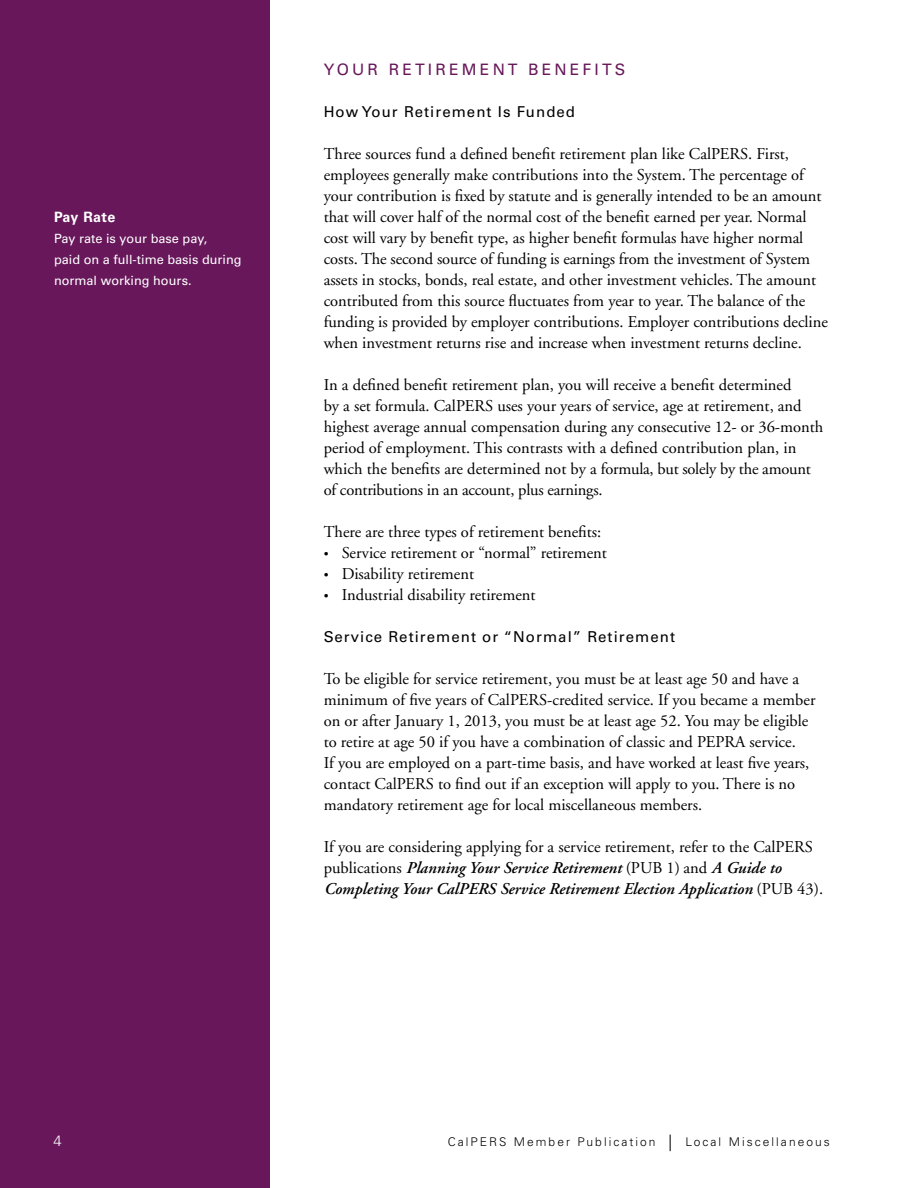
<style>
.page{position:relative;width:918px;height:1188px;background:#fff}
.page>*{position:absolute;margin:0;border:0;box-sizing:border-box;transform-origin:0 0}
.t1{font:16.5px/21px "Wcqnkc A Garamond";color:#000}
.t2{font:15.75px "Qdwqjw Univers";letter-spacing:.2em;color:#67175a}
.t3{font:15px "Qdwqjw Univers";letter-spacing:.07em;color:#000}
.t4{font:300 15px "Vftjgm Univers";color:#fff}
.t5{font:700 14.25px "Rswfnk Univers";letter-spacing:.01em;color:#fff}
.t6{font:12.75px/21px "Qdwqjw Univers";color:#fff}
.t7{font:300 12px "Crcwwd Univers";letter-spacing:.17em;color:#000}
.s1{font-size:12.75px}
.s2{font-family:"Lfhgsl A Garamond";font-weight:600;font-style:italic}
.s3{font-size:16.5px}
</style>
<div class="page">
<div style="left:0;top:0;width:270px;height:1188px;background:#67175a"></div>
<p class="t5" style="left:54px;top:209px;width:63px">Pay Rate</p>
<p class="t6" style="left:54px;top:228px;width:189px">Pay rate is your base pay,<br>paid on a full-time basis during normal working hours.</p>
<h2 class="t2" style="left:324px;top:60px;width:303px">YOUR RETIREMENT BENEFITS</h2>
<h3 class="t3" style="left:324px;top:103px;width:253px">How Your Retirement Is Funded</h3>
<p class="t1" style="left:324px;top:144px;width:506px">Three sources fund a defined benefit retirement plan like CalPERS. First, employees generally make contributions into the System. The percentage of your contribution is fixed by statute and is generally intended to be an amount that will cover half of the normal cost of the benefit earned per year. Normal cost will vary by benefit type, as higher benefit formulas have higher normal costs. The second source of funding is earnings from the investment of System assets in stocks, bonds, real estate, and other investment vehicles. The amount contributed from this source fluctuates from year to year. The balance of the funding is provided by employer contributions. Employer contributions decline when investment returns rise and increase when investment returns decline.</p>
<p class="t1" style="left:324px;top:375px;width:501px">In a defined benefit retirement plan, you will receive a benefit determined<br>by a set formula. CalPERS uses your years of service, age at retirement, and highest average annual compensation during any consecutive 12- or 36-month period of employment. This contrasts with a defined contribution plan, in which the benefits are determined not by a formula, but solely by the amount of contributions in an account, plus earnings.</p>
<p class="t1" style="left:324px;top:522px;width:279px">There are three types of retirement benefits:</p>
<p class="t1" style="left:324px;top:543px;width:285px"><span class="s1">•</span> Service retirement or “normal” retirement</p>
<p class="t1" style="left:324px;top:564px;width:152px"><span class="s1">•</span> Disability retirement</p>
<p class="t1" style="left:324px;top:585px;width:213px"><span class="s1">•</span> Industrial disability retirement</p>
<h3 class="t3" style="left:324px;top:628px;width:353px">Service Retirement or “Normal” Retirement</h3>
<p class="t1" style="left:324px;top:669px;width:493px">To be eligible for service retirement, you must be at least age 50 and have a minimum of five years of CalPERS-credited service. If you became a member on or after January 1, 2013, you must be at least age 52. You may be eligible to retire at age 50 if you have a combination of classic and PEPRA service.<br>If you are employed on a part-time basis, and have worked at least five years, contact CalPERS to find out if an exception will apply to you. There is no mandatory retirement age for local miscellaneous members.</p>
<p class="t1" style="left:324px;top:837px;width:501px">If you are considering applying for a service retirement, refer to the CalPERS publications <span class="s2">Planning Your Service Retirement</span> (PUB 1) and <span class="s2">A Guide to<br>Completing Your CalPERS Service Retirement Election Application</span> (PUB 43).</p>
<p class="t4" style="left:54px;top:1132px;width:10px">4</p>
<p class="t7" style="left:448px;top:1135px;width:384px">CalPERS Member Publication <span class="s3">|</span> Local Miscellaneous</p>
</div>
